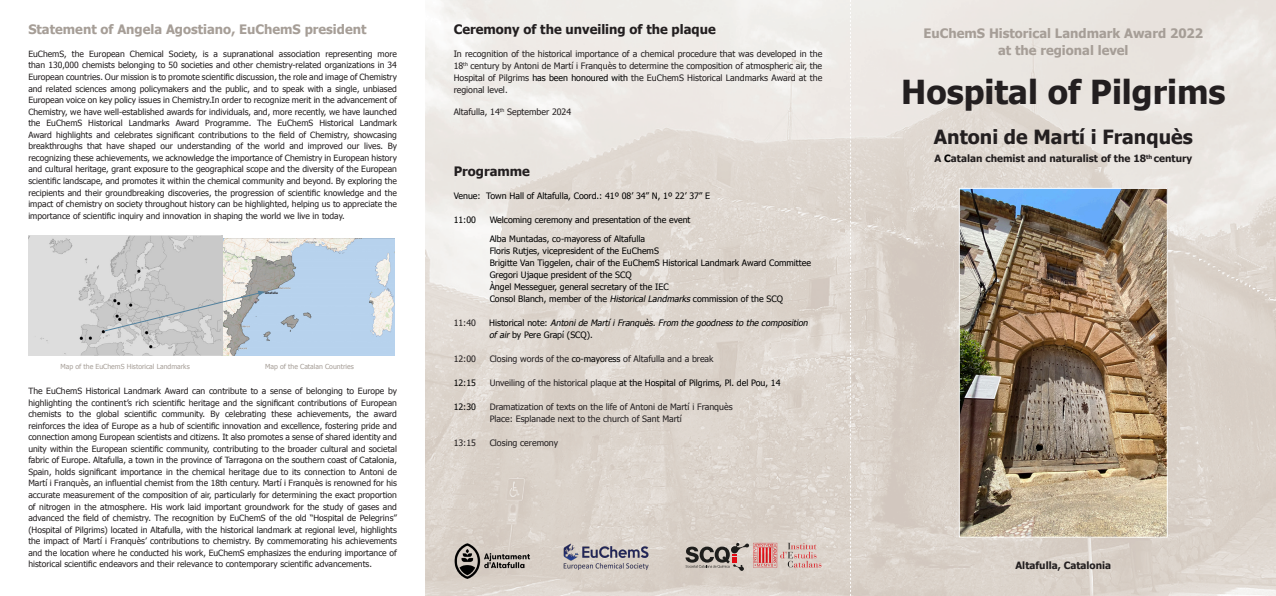
<style>
.page{position:relative;width:1276px;height:596px;background:#fff}
.page>*{position:absolute;margin:0;border:0;box-sizing:border-box;transform-origin:0 0}
.t1{font:700 33px "Tahoma";color:#231f20}
.t2{font:700 19.5px "Tahoma";color:#231f20}
.t3{font:700 13px/17px "Tahoma";color:#a69e97;text-align:center}
.t4{font:700 13px "Tahoma";color:#231f20}
.t5{font:700 10px "Tahoma";color:#231f20}
.t6{font:8.8px/12px "Tahoma";color:#231f20;text-align:justify}
.t7{font:8.8px "Tahoma";color:#000}
.t8{font:italic 8.8px/12px "Tahoma";color:#000}
.t9{font:8.5px/11.5px "Tahoma";color:#231f20;text-align:justify}
.Normal__Web{font:6.9px "Tahoma";color:#a69e97}
.t10{font:700 3px "Tahoma";color:#231f20}
.s1{color:#000}
.s2{font-style:italic}
.s3{font-style:normal}
.s4{color:#231f20}
</style>
<div class="page">
<img style="left:425px;top:0;width:851px;height:595px">
<img style="left:441px;top:534px;width:93px;height:51px">
<img style="left:563px;top:543px;width:85px;height:26px">
<svg style="left:685px;top:542px;width:64px;height:28px;background:#a29790"></svg>
<img style="left:753px;top:542px;width:69px;height:28px">
<img style="left:222px;top:238px;width:173px;height:117px">
<img style="left:28px;top:236px;width:194px;height:119px">
<svg style="left:104px;top:290px;width:161px;height:42px;background:#c1c4c6"></svg>
<img style="left:961px;top:190px;width:204px;height:345px">
<div style="left:959px;top:188px;width:208px;height:349px;border:1px solid #fff"></div>
<svg style="left:850px;top:0;width:1px;height:595px"></svg>
<p class="t3" style="left:28px;top:20px;width:340px">Statement of Angela Agostiano, EuChemS president</p>
<p class="t4" style="left:454px;top:20px;width:263px">Ceremony of the unveiling of the plaque</p>
<p class="t9" style="left:28px;top:48px;width:370px">EuChemS, the European Chemical Society, is a supranational association representing more than 130,000 chemists belonging to 50 societies and other chemistry-related organizations in 34<br>European countries. Our mission is to promote scientific discussion, the role and image of Chemistry and related sciences among policymakers and the public, and to speak with a single, unbiased European voice on key policy issues in Chemistry.In order to recognize merit in the advancement of Chemistry, we have well-established awards for individuals, and, more recently, we have launched the EuChemS Historical Landmarks Award Programme. The EuChemS Historical Landmark Award highlights and celebrates significant contributions to the field of Chemistry, showcasing breakthroughs that have shaped our understanding of the world and improved our lives. By recognizing these achievements, we acknowledge the importance of Chemistry in European history and cultural heritage, grant exposure to the geographical scope and the diversity of the European scientific landscape, and promotes it within the chemical community and beyond. By exploring the recipients and their groundbreaking discoveries, the progression of scientific knowledge and the impact of chemistry on society throughout history can be highlighted, helping us to appreciate the importance of scientific inquiry and innovation in shaping the world we live in today.</p>
<p class="t10" style="left:265px;top:291px;width:14px">Altafulla</p>
<p class="Normal__Web" style="left:61px;top:361px;width:131px">Map of the EuChemS Historical Landmarks</p>
<p class="Normal__Web" style="left:265px;top:361px;width:90px">Map of the Catalan Countries</p>
<p class="t9" style="left:28px;top:384px;width:370px">The EuChemS Historical Landmark Award can contribute to a sense of belonging to Europe by highlighting the continent’s rich scientific heritage and the significant contributions of European chemists to the global scientific community. By celebrating these achievements, the award reinforces the idea of Europe as a hub of scientific innovation and excellence, fostering pride and connection among European scientists and citizens. It also promotes a sense of shared identity and unity within the European scientific community, contributing to the broader cultural and societal fabric of Europe. Altafulla, a town in the province of Tarragona on the southern coast of Catalonia, Spain, holds significant importance in the chemical heritage due to its connection to Antoni de Martí i Franquès, an influential chemist from the 18th century. Martí i Franquès is renowned for his accurate measurement of the composition of air, particularly for determining the exact proportion of nitrogen in the atmosphere. His work laid important groundwork for the study of gases and advanced the field of chemistry. The recognition by EuChemS of the old “Hospital de Pelegrins” (Hospital of Pilgrims) located in Altafulla, with the historical landmark at regional level, highlights the impact of Martí i Franquès’ contributions to chemistry. By commemorating his achievements and the location where he conducted his work, EuChemS emphasizes the enduring importance of historical scientific endeavors and their relevance to contemporary scientific advancements.</p>
<p class="t6" style="left:454px;top:47px;width:370px">In recognition of the historical importance of a chemical procedure that was developed in the 18<sup>th</sup> century by Antoni de Martí i Franquès to determine the composition of atmospheric air, the Hospital of Pilgrims <span class="s1">has been honoured with</span> the EuChemS Historical Landmarks Award at the regional level.</p>
<p class="t6" style="left:454px;top:105px;width:119px">Altafulla, 14<sup>th</sup> September 2024</p>
<p class="t4" style="left:454px;top:162px;width:78px">Programme</p>
<p class="t7" style="left:454px;top:190px;width:258px">Venue: Town Hall of Altafulla, Coord.: 41º 08’ 34” N, 1º 22’ 37” E</p>
<p class="t7" style="left:454px;top:214px;width:24px">11:00</p>
<p class="t7" style="left:490px;top:214px;width:202px">Welcoming ceremony and presentation of the event</p>
<p class="t7" style="left:490px;top:233px;width:157px">Alba Muntadas, co-mayoress of Altafulla</p>
<p class="t7" style="left:490px;top:245px;width:171px">Floris Rutjes, vicepresident of the EuChemS</p>
<p class="t7" style="left:490px;top:257px;width:323px">Brigitte Van Tiggelen, chair of the EuChemS Historical Landmark Award Committee</p>
<p class="t7" style="left:490px;top:269px;width:143px">Gregori Ujaque president of the SCQ</p>
<p class="t7" style="left:490px;top:281px;width:180px">Àngel Messeguer, general secretary of the IEC</p>
<p class="t7" style="left:490px;top:293px;width:295px">Consol Blanch, member of the <span class="s2">Historical Landmarks</span> commission of the SCQ</p>
<p class="t6" style="left:454px;top:316px;width:24px">11:40</p>
<p class="t8" style="left:489px;top:316px;width:322px"><span class="s3">H i s t o r i c a l n o t e :</span> Antoni de Martí i Franquès. From the goodness to the composition of air <span class="s3">by Pere Grapí (SCQ).</span></p>
<p class="t6" style="left:454px;top:352px;width:24px">12:00</p>
<p class="t6" style="left:490px;top:352px;width:225px">Closing words of the <span class="s1">co-mayoress</span> of Altafulla and a break</p>
<p class="t7" style="left:454px;top:377px;width:24px">12:15</p>
<p class="t7" style="left:490px;top:377px;width:292px"><span class="s4">Unveiling of the historical plaque</span> at the Hospital of Pilgrims, Pl. del Pou, 14</p>
<p class="t7" style="left:454px;top:401px;width:24px">12:30</p>
<p class="t6" style="left:490px;top:400px;width:244px">Dramatization of texts on the life of Antoni de Martí i Franquès</p>
<p class="t6" style="left:490px;top:412px;width:194px">Place: Esplanade next to the church of Sant Martí</p>
<p class="t6" style="left:454px;top:436px;width:24px">13:15</p>
<p class="t6" style="left:490px;top:436px;width:70px">Closing ceremony</p>
<p class="t3" style="left:923px;top:24px;width:281px">EuChemS Historical Landmark Award 2022 at the regional level</p>
<p class="t1" style="left:901px;top:69px;width:326px">Hospital of Pilgrims</p>
<p class="t2" style="left:934px;top:124px;width:260px">Antoni de Martí i Franquès</p>
<p class="t5" style="left:934px;top:151px;width:259px">A <span class="s1">C</span>atalan chemist and naturalist of the 18<sup>th</sup> century</p>
<p class="t5" style="left:1015px;top:557px;width:97px">Altafulla, Catalonia</p>
</div>
